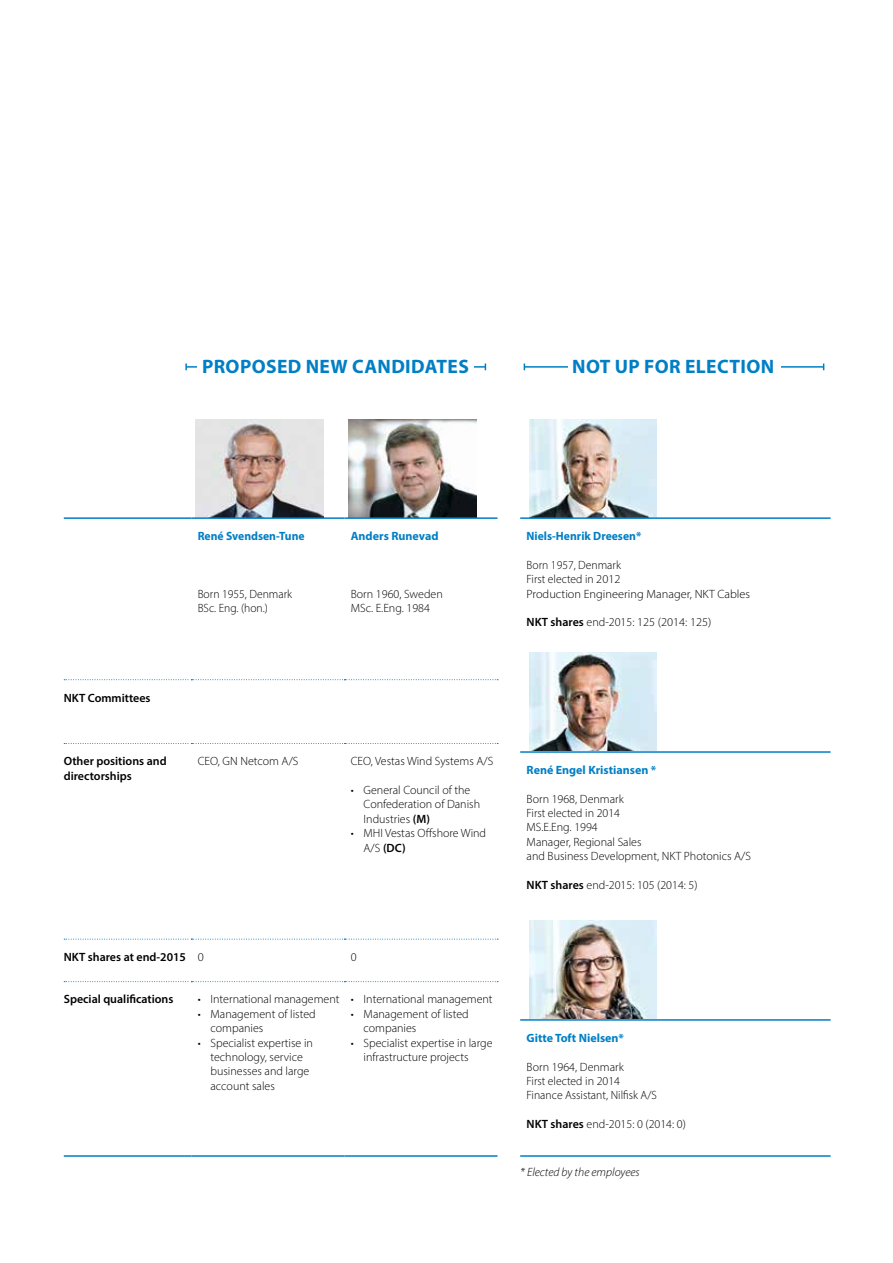
<style>
.page{position:relative;width:893px;height:1263px;background:#fff}
.page>*{position:absolute;margin:0;border:0;box-sizing:border-box;transform-origin:0 0}
.t1{font:700 19.5px "Myriad Pro";letter-spacing:.02em;color:#007fc5}
.t2{font:300 12px/14.4px "Myriad Pro";color:#000}
.t3{font:700 12px "Myriad Pro";color:#007fc5}
.t4{font:600 12px/14.4px "Myriad Pro";color:#000}
.t5{font:italic 300 12px "Myriad Pro";color:#000}
.s1{font-weight:600}
.s2{font-weight:300}
</style>
<div class="page">
<img style="left:529px;top:420px;width:128px;height:97px">
<img style="left:196px;top:420px;width:127px;height:97px">
<img style="left:349px;top:420px;width:127px;height:97px">
<img style="left:529px;top:653px;width:128px;height:98px">
<img style="left:529px;top:921px;width:128px;height:98px">
<hr style="left:186px;top:366px;width:299px;height:2px;background:#007fc5">
<svg style="left:185px;top:363px;width:2px;height:7px"></svg>
<hr style="left:524px;top:366px;width:300px;height:2px;background:#007fc5">
<hr style="left:64px;top:1155px;width:127px;height:2px;background:#007fc5">
<hr style="left:191px;top:1155px;width:153px;height:2px;background:#007fc5">
<hr style="left:344px;top:1155px;width:153px;height:2px;background:#007fc5">
<svg style="left:64px;top:981px;width:434px;height:1px"></svg>
<hr style="left:64px;top:517px;width:127px;height:2px;background:#007fc5">
<hr style="left:191px;top:517px;width:153px;height:2px;background:#007fc5">
<hr style="left:344px;top:517px;width:153px;height:2px;background:#007fc5">
<svg style="left:64px;top:939px;width:434px;height:1px"></svg>
<svg style="left:64px;top:679px;width:434px;height:1px"></svg>
<svg style="left:64px;top:743px;width:434px;height:1px"></svg>
<div style="left:198px;top:345px;width:276px;height:35px;background:#fff"></div>
<div style="left:568px;top:345px;width:212px;height:35px;background:#fff"></div>
<hr style="left:520px;top:517px;width:311px;height:2px;background:#007fc5">
<hr style="left:520px;top:1155px;width:311px;height:2px;background:#007fc5">
<hr style="left:520px;top:751px;width:311px;height:2px;background:#007fc5">
<hr style="left:520px;top:1019px;width:311px;height:2px;background:#007fc5">
<h1 class="t1" style="left:202px;top:354px;width:268px">PROPOSED NEW CANDIDATES</h1>
<h1 class="t1" style="left:572px;top:354px;width:204px">NOT UP FOR ELECTION</h1>
<p class="t4" style="left:64px;top:690px;width:88px">NKT Committees</p>
<p class="t3" style="left:198px;top:528px;width:109px">René Svendsen-Tune</p>
<p class="t2" style="left:198px;top:586px;width:96px">Born 1955, Denmark<br>BSc. Eng. (hon.)</p>
<p class="t3" style="left:351px;top:528px;width:89px">Anders Runevad</p>
<p class="t2" style="left:351px;top:586px;width:94px">Born 1960, Sweden<br>MSc. E.Eng. 1984</p>
<p class="t4" style="left:64px;top:754px;width:104px">Other positions and directorships</p>
<p class="t2" style="left:198px;top:754px;width:102px">CEO, GN Netcom A/S</p>
<p class="t2" style="left:351px;top:754px;width:144px">CEO, Vestas Wind Systems A/S</p>
<p class="t2" style="left:364px;top:783px;width:118px;text-indent:-13px">• General Council of the<br>Confederation of Danish<br>Industries <span class="s1">(M)</span></p>
<p class="t2" style="left:364px;top:826px;width:124px;text-indent:-13px">• MHI Vestas Offshore Wind<br>A/S <span class="s1">(DC)</span></p>
<p class="t4" style="left:64px;top:949px;width:141px">NKT shares at end-2015 <span class="s2">0</span></p>
<p class="t2" style="left:351px;top:949px;width:7px">0</p>
<p class="t4" style="left:64px;top:992px;width:111px">Special qualifications</p>
<p class="t2" style="left:198px;top:992px;width:143px">• International management</p>
<p class="t2" style="left:210px;top:1006px;width:107px;text-indent:-13px">• Management of listed companies</p>
<p class="t2" style="left:210px;top:1035px;width:104px;text-indent:-13px">• Specialist expertise in technology, service businesses and large account sales</p>
<p class="t2" style="left:351px;top:992px;width:143px">• International management</p>
<p class="t2" style="left:364px;top:1006px;width:107px;text-indent:-13px">• Management of listed companies</p>
<p class="t2" style="left:364px;top:1035px;width:130px;text-indent:-13px">• Specialist expertise in large infrastructure projects</p>
<p class="t3" style="left:527px;top:528px;width:116px">Niels-Henrik Dreesen*</p>
<p class="t2" style="left:527px;top:557px;width:225px">Born 1957, Denmark<br>First elected in 2012<br>Production Engineering Manager, NKT Cables</p>
<p class="t2" style="left:527px;top:615px;width:186px"><span class="s1">NKT shares</span> end-2015: 125 (2014: 125)</p>
<p class="t3" style="left:527px;top:762px;width:131px">René Engel Kristiansen *</p>
<p class="t2" style="left:527px;top:791px;width:226px">Born 1968, Denmark<br>First elected in 2014<br>MS.E.Eng. 1994<br>Manager, Regional Sales<br>and Business Development, NKT Photonics A/S</p>
<p class="t2" style="left:527px;top:878px;width:173px"><span class="s1">NKT shares</span> end-2015: 105 (2014: 5)</p>
<p class="t3" style="left:527px;top:1030px;width:99px">Gitte Toft Nielsen*</p>
<p class="t2" style="left:527px;top:1059px;width:132px">Born 1964, Denmark<br>First elected in 2014<br>Finance Assistant, Nilfisk A/S</p>
<p class="t2" style="left:527px;top:1117px;width:161px"><span class="s1">NKT shares</span> end-2015: 0 (2014: 0)</p>
<p class="t5" style="left:520px;top:1164px;width:121px">* Elected by the employees</p>
</div>
